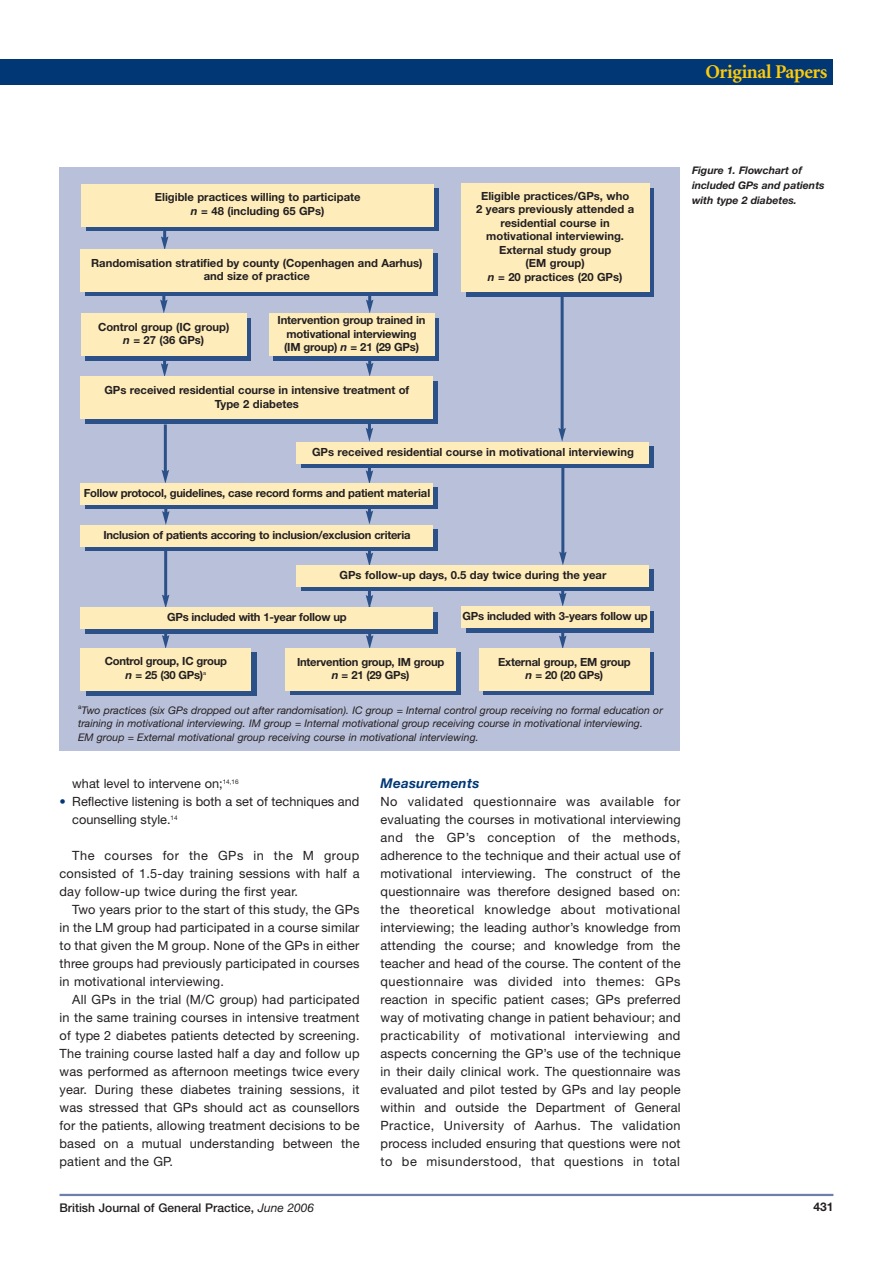
<style>
.page{position:relative;width:893px;height:1263px;background:#fff}
.page>*{position:absolute;margin:0;border:0;box-sizing:border-box;transform-origin:0 0}
.t1{font:700 19.5px "Minion";letter-spacing:-.02em;color:#feca0a}
.t2{font:italic 700 13.5px "Helvetica Neue";letter-spacing:.015em;color:#013775}
.t3{font:12.75px/18px "Helvetica Neue";letter-spacing:.015em;color:#231f20;text-align:justify}
.t4{font:500 12px "Helvetica Neue";color:#231f20}
.t5{font:700 12px "Helvetica Neue";color:#231f20}
.t6{font:700 11.25px/13.5px "Helvetica Neue";color:#231f20;text-align:center}
.t7{font:700 11.25px/13.5px "Helvetica Neue";letter-spacing:-.02em;color:#231f20;text-align:center}
.t8{font:italic 10.5px/13.5px "Helvetica Neue";color:#231f20}
.t9{font:italic 700 10.5px/15px "Helvetica Neue";color:#231f20}
.s1{font-style:italic}
.s2{color:#013775}
.s3{font-weight:400;font-style:italic}
</style>
<div class="page">
<hr style="left:60px;top:1194px;width:773px;height:2px;background:#6e7fad">
<div style="left:0;top:60px;width:833px;height:25px;background:#013775"></div>
<div style="left:60px;top:167px;width:620px;height:583px;background:#b9c0d9"></div>
<svg style="left:86px;top:188px;width:352px;height:43px;background:#526d92"></svg>
<div style="left:466px;top:188px;width:188px;height:108px;background:#2c5189"></div>
<div style="left:85px;top:318px;width:166px;height:43px;background:#2c5189"></div>
<hr style="left:163px;top:221px;width:3px;height:18px;background:#2c5189">
<svg style="left:161px;top:236px;width:7px;height:13px"></svg>
<div style="left:82px;top:184px;width:352px;height:42px;background:#feedbb"></div>
<div style="left:85px;top:254px;width:353px;height:42px;background:#2c5189"></div>
<div style="left:461px;top:183px;width:189px;height:109px;background:#feedbb"></div>
<div style="left:273px;top:318px;width:166px;height:43px;background:#2c5189"></div>
<hr style="left:368px;top:288px;width:3px;height:14px;background:#2c5189">
<svg style="left:366px;top:300px;width:7px;height:13px"></svg>
<hr style="left:368px;top:351px;width:3px;height:14px;background:#2c5189">
<svg style="left:366px;top:363px;width:7px;height:14px"></svg>
<svg style="left:160px;top:296px;width:8px;height:17px"></svg>
<svg style="left:161px;top:361px;width:7px;height:16px"></svg>
<div style="left:81px;top:249px;width:352px;height:43px;background:#feedbb"></div>
<div style="left:85px;top:381px;width:353px;height:43px;background:#2c5189"></div>
<div style="left:301px;top:446px;width:353px;height:22px;background:linear-gradient(to right,#2c5189,#2c5189)"></div>
<svg style="left:85px;top:488px;width:353px;height:21px;background:#536e92"></svg>
<svg style="left:85px;top:530px;width:353px;height:21px;background:#536e92"></svg>
<div style="left:269px;top:313px;width:165px;height:43px;background:#feedbb"></div>
<div style="left:81px;top:313px;width:166px;height:43px;background:#feedbb"></div>
<hr style="left:368px;top:416px;width:3px;height:14px;background:#2c5189">
<svg style="left:366px;top:428px;width:7px;height:14px"></svg>
<hr style="left:368px;top:456px;width:3px;height:17px;background:#2c5189">
<svg style="left:366px;top:470px;width:7px;height:13px"></svg>
<hr style="left:368px;top:499px;width:3px;height:14px;background:#2c5189">
<svg style="left:366px;top:511px;width:7px;height:13px"></svg>
<svg style="left:366px;top:546px;width:7px;height:19px"></svg>
<hr style="left:368px;top:566px;width:3px;height:32px;background:#2c5189">
<svg style="left:366px;top:595px;width:7px;height:13px"></svg>
<hr style="left:368px;top:607px;width:3px;height:31px;background:#2c5189">
<svg style="left:366px;top:635px;width:7px;height:13px"></svg>
<hr style="left:164px;top:499px;width:3px;height:15px;background:#2c5189">
<svg style="left:162px;top:511px;width:8px;height:14px"></svg>
<hr style="left:164px;top:545px;width:3px;height:52px;background:#2c5189">
<svg style="left:162px;top:595px;width:7px;height:13px"></svg>
<hr style="left:164px;top:611px;width:3px;height:27px;background:#2c5189">
<svg style="left:162px;top:635px;width:7px;height:13px"></svg>
<div style="left:81px;top:377px;width:352px;height:42px;background:#feedbb"></div>
<hr style="left:164px;top:424px;width:3px;height:48px;background:#2c5189">
<svg style="left:162px;top:470px;width:7px;height:13px"></svg>
<hr style="left:561px;top:296px;width:3px;height:134px;background:#2c5189">
<svg style="left:558px;top:428px;width:8px;height:14px"></svg>
<hr style="left:561px;top:445px;width:3px;height:109px;background:#2c5189">
<svg style="left:559px;top:552px;width:8px;height:13px"></svg>
<hr style="left:561px;top:577px;width:3px;height:18px;background:#2c5189">
<svg style="left:559px;top:593px;width:7px;height:14px"></svg>
<hr style="left:561px;top:619px;width:3px;height:19px;background:#2c5189">
<svg style="left:559px;top:635px;width:7px;height:13px"></svg>
<div style="left:81px;top:483px;width:352px;height:21px;background:#feedbb"></div>
<div style="left:297px;top:442px;width:352px;height:21px;background:#feedbb"></div>
<div style="left:301px;top:569px;width:353px;height:22px;background:linear-gradient(to right,#2c5189,#2c5189)"></div>
<div style="left:297px;top:565px;width:352px;height:21px;background:#feedbb"></div>
<div style="left:81px;top:525px;width:352px;height:21px;background:#feedbb"></div>
<div style="left:85px;top:612px;width:353px;height:21px;background:#2c5189"></div>
<div style="left:81px;top:608px;width:352px;height:21px;background:#feedbb"></div>
<div style="left:466px;top:611px;width:188px;height:21px;background:#2c5189"></div>
<div style="left:461px;top:607px;width:188px;height:21px;background:#feedbb"></div>
<svg style="left:484px;top:652px;width:170px;height:43px"></svg>
<div style="left:479px;top:648px;width:170px;height:42px;background:#feedbb"></div>
<svg style="left:291px;top:652px;width:170px;height:43px"></svg>
<div style="left:286px;top:648px;width:170px;height:42px;background:#feedbb"></div>
<svg style="left:86px;top:652px;width:170px;height:44px"></svg>
<div style="left:81px;top:648px;width:170px;height:42px;background:#feedbb"></div>
<h1 class="t1" style="left:705px;top:64px;width:124px">Original Papers</h1>
<p class="t6" style="left:155px;top:192px;width:207px">Eligible practices willing to participate <span class="s1">n</span> = 48 (including 65 GPs)</p>
<p class="t6" style="left:476px;top:190px;width:159px">Eligible practices/GPs, who<br>2 years previously attended a residential course in motivational interviewing.<br>External study group<br>(EM group)<br><span class="s1">n</span> = 20 practices (20 GPs)</p>
<p class="t6" style="left:91px;top:257px;width:333px">Randomisation stratified by county (Copenhagen and Aarhus) and size of practice</p>
<p class="t6" style="left:278px;top:314px;width:149px">Intervention group trained in motivational interviewing (IM group) <span class="s1">n</span> = 21 (29 GPs)</p>
<p class="t6" style="left:98px;top:321px;width:133px">Control group (IC group) <span class="s1">n</span> = 27 (36 GPs)</p>
<p class="t6" style="left:104px;top:384px;width:306px">GPs received residential course in intensive treatment of<br>Type 2 diabetes</p>
<p class="t9" style="left:692px;top:164px;width:134px">Figure 1. Flowchart of included GPs and patients with type 2 diabetes.</p>
<p class="t6" style="left:312px;top:446px;width:323px">GPs received residential course in motivational interviewing</p>
<p class="t7" style="left:84px;top:487px;width:348px">Follow protocol, guidelines, case record forms and patient material</p>
<p class="t7" style="left:103px;top:529px;width:309px">Inclusion of patients accoring to inclusion/exclusion criteria</p>
<p class="t6" style="left:340px;top:569px;width:268px">GPs follow-up days, 0.5 day twice during the year</p>
<p class="t7" style="left:167px;top:612px;width:181px">GPs included with 1-year follow up</p>
<p class="t7" style="left:462px;top:611px;width:187px">GPs included with 3-years follow up</p>
<p class="t7" style="left:498px;top:656px;width:134px">External group, EM group <span class="s1">n</span> = 20 (20 GPs)</p>
<p class="t7" style="left:105px;top:656px;width:124px">Control group, IC group <span class="s1">n</span> = 25 (30 GPs)<sup>a</sup></p>
<p class="t7" style="left:297px;top:656px;width:149px">Intervention group, IM group <span class="s1">n</span> = 21 (29 GPs)</p>
<p class="t8" style="left:78px;top:704px;width:586px"><sup>a</sup>Two practices (six GPs dropped out after randomisation). IC group = Internal control group receiving no formal education or training in motivational interviewing. IM group = Internal motivational group receiving course in motivational interviewing.<br>EM group = External motivational group receiving course in motivational interviewing.</p>
<p class="t3" style="left:72px;top:776px;width:168px">what level to intervene on;<sup>14,16</sup></p>
<p class="t3" style="left:72px;top:794px;width:289px;text-indent:-13px"><span class="s2">•</span> Reflective listening is both a set of techniques and counselling style.<sup>14</sup></p>
<p class="t3" style="left:60px;top:848px;width:302px;text-indent:13px">The courses for the GPs in the M group consisted of 1.5-day training sessions with half a day follow-up twice during the first year.</p>
<p class="t3" style="left:60px;top:902px;width:302px;text-indent:13px">Two years prior to the start of this study, the GPs in the LM group had participated in a course similar to that given the M group. None of the GPs in either three groups had previously participated in courses in motivational interviewing.</p>
<p class="t3" style="left:60px;top:992px;width:302px;text-indent:13px">All GPs in the trial (M/C group) had participated in the same training courses in intensive treatment of type 2 diabetes patients detected by screening.<br>The training course lasted half a day and follow up was performed as afternoon meetings twice every year. During these diabetes training sessions, it was stressed that GPs should act as counsellors for the patients, allowing treatment decisions to be based on a mutual understanding between the patient and the GP.</p>
<p class="t2" style="left:381px;top:778px;width:100px">Measurements</p>
<p class="t3" style="left:381px;top:793px;width:302px">No validated questionnaire was available for evaluating the courses in motivational interviewing and the GP’s conception of the methods, adherence to the technique and their actual use of motivational interviewing. The construct of the questionnaire was therefore designed based on: the theoretical knowledge about motivational interviewing; the leading author’s knowledge from attending the course; and knowledge from the teacher and head of the course. The content of the questionnaire was divided into themes: GPs reaction in specific patient cases; GPs preferred way of motivating change in patient behaviour; and practicability of motivational interviewing and aspects concerning the GP’s use of the technique in their daily clinical work. The questionnaire was evaluated and pilot tested by GPs and lay people within and outside the Department of General Practice, University of Aarhus. The validation process included ensuring that questions were not to be misunderstood, that questions in total</p>
<p class="t4" style="left:60px;top:1203px;width:256px">British Journal of General Practice, <span class="s3">June 2006</span></p>
<p class="t5" style="left:813px;top:1202px;width:22px">431</p>
</div>
